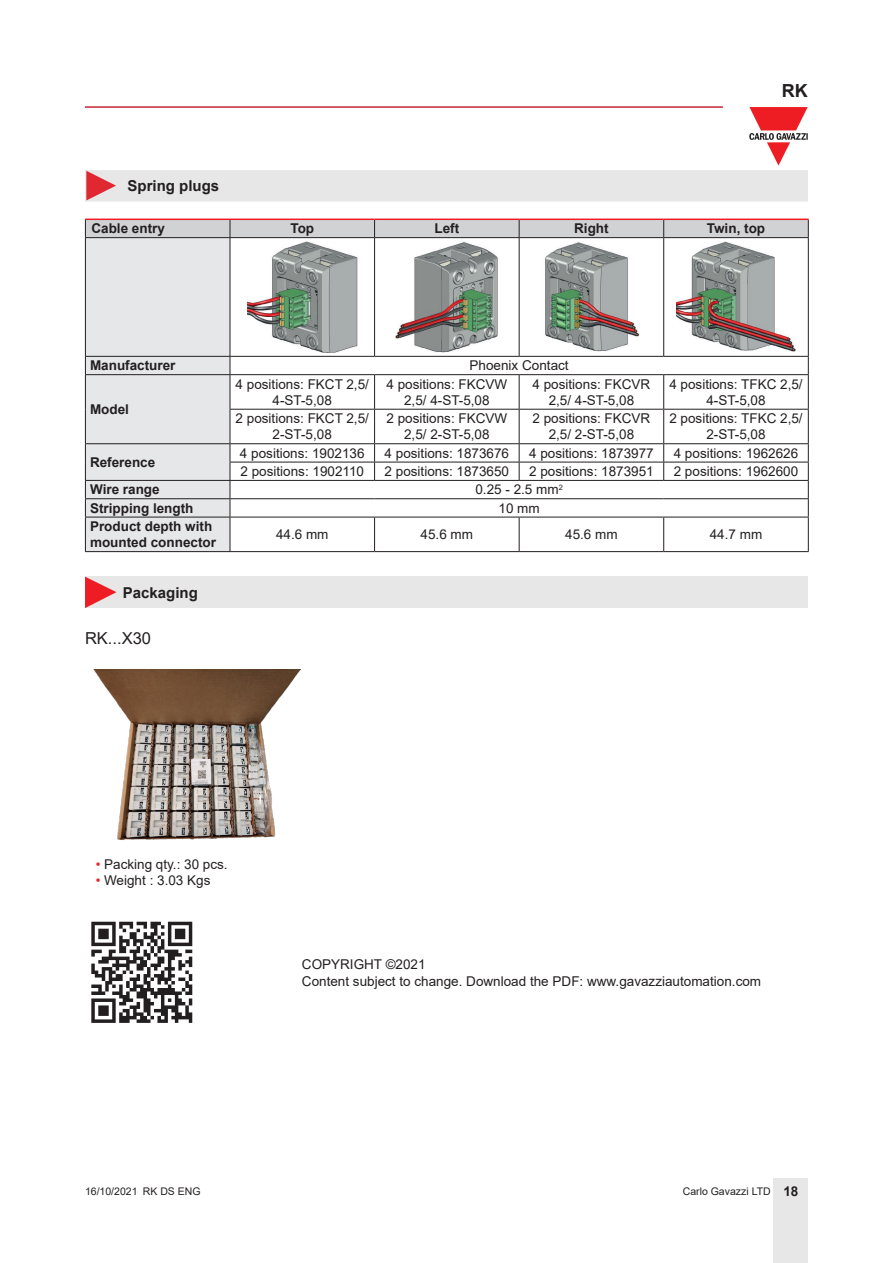
<style>
.page{position:relative;width:893px;height:1263px;background:#fff}
.page>*{position:absolute;margin:0;border:0;box-sizing:border-box;transform-origin:0 0}
.t1{font:700 18px "Arial";color:#231f20}
.t2{font:16.5px "Arial";color:#231f20}
.t3{font:700 15px "Arial";color:#231f20}
.t4{font:13.5px/16.2px "Arial";color:#231f20;text-align:center}
.t5{font:700 13.5px/16.2px "Arial";color:#231f20}
.t6{font:10.5px "Arial";color:#231f20}
.s1{color:#ee1d23}
.s2{font-weight:700;font-size:13.5px}
</style>
<div class="page">
<hr style="left:85px;top:106px;width:638px;height:2px;background:#c42633">
<div style="left:774px;top:1178px;width:34px;height:85px;background:#e7e7e8"></div>
<img style="left:91px;top:921px;width:102px;height:102px">
<svg style="left:85px;top:107px;width:723px;height:95px"></svg>
<div style="left:86px;top:238px;width:144px;height:313px;background:#e6e7e9"></div>
<svg style="left:85px;top:219px;width:724px;height:18px;background:#d1c6c8"></svg>
<hr style="left:85px;top:237px;width:145px;height:1px;background:#231f20">
<hr style="left:85px;top:238px;width:1px;height:118px;background:#231f20">
<hr style="left:230px;top:237px;width:145px;height:1px;background:#231f20">
<hr style="left:230px;top:238px;width:1px;height:118px;background:#231f20">
<hr style="left:375px;top:237px;width:144px;height:1px;background:#231f20">
<hr style="left:374px;top:238px;width:1px;height:118px;background:#231f20">
<hr style="left:519px;top:237px;width:145px;height:1px;background:#231f20">
<hr style="left:519px;top:238px;width:1px;height:118px;background:#231f20">
<hr style="left:664px;top:237px;width:145px;height:1px;background:#231f20">
<hr style="left:663px;top:238px;width:1px;height:118px;background:#231f20">
<hr style="left:808px;top:238px;width:1px;height:118px;background:#231f20">
<hr style="left:85px;top:356px;width:145px;height:1px;background:#231f20">
<svg style="left:85px;top:357px;width:1px;height:17px"></svg>
<hr style="left:230px;top:356px;width:145px;height:1px;background:#231f20">
<svg style="left:230px;top:357px;width:1px;height:17px"></svg>
<hr style="left:375px;top:356px;width:144px;height:1px;background:#231f20">
<hr style="left:519px;top:356px;width:145px;height:1px;background:#231f20">
<hr style="left:664px;top:356px;width:145px;height:1px;background:#231f20">
<svg style="left:808px;top:357px;width:1px;height:17px"></svg>
<hr style="left:85px;top:374px;width:145px;height:1px;background:#231f20">
<hr style="left:85px;top:375px;width:1px;height:34px;background:#231f20">
<hr style="left:230px;top:374px;width:145px;height:1px;background:#231f20">
<hr style="left:230px;top:375px;width:1px;height:34px;background:#231f20">
<hr style="left:375px;top:374px;width:144px;height:1px;background:#231f20">
<hr style="left:374px;top:375px;width:1px;height:34px;background:#231f20">
<hr style="left:519px;top:374px;width:145px;height:1px;background:#231f20">
<hr style="left:519px;top:375px;width:1px;height:34px;background:#231f20">
<hr style="left:664px;top:374px;width:145px;height:1px;background:#231f20">
<hr style="left:663px;top:375px;width:1px;height:34px;background:#231f20">
<hr style="left:808px;top:375px;width:1px;height:34px;background:#231f20">
<hr style="left:85px;top:409px;width:1px;height:34px;background:#231f20">
<hr style="left:230px;top:409px;width:145px;height:1px;background:#231f20">
<hr style="left:230px;top:410px;width:1px;height:33px;background:#231f20">
<hr style="left:375px;top:409px;width:144px;height:1px;background:#231f20">
<hr style="left:374px;top:410px;width:1px;height:33px;background:#231f20">
<hr style="left:519px;top:409px;width:145px;height:1px;background:#231f20">
<hr style="left:519px;top:410px;width:1px;height:33px;background:#231f20">
<hr style="left:664px;top:409px;width:145px;height:1px;background:#231f20">
<hr style="left:663px;top:410px;width:1px;height:33px;background:#231f20">
<hr style="left:808px;top:410px;width:1px;height:33px;background:#231f20">
<hr style="left:85px;top:443px;width:145px;height:1px;background:#231f20">
<hr style="left:230px;top:443px;width:145px;height:1px;background:#231f20">
<hr style="left:375px;top:443px;width:144px;height:1px;background:#231f20">
<hr style="left:519px;top:443px;width:145px;height:1px;background:#231f20">
<hr style="left:664px;top:443px;width:145px;height:1px;background:#231f20">
<hr style="left:230px;top:462px;width:145px;height:1px;background:#231f20">
<hr style="left:375px;top:462px;width:144px;height:1px;background:#231f20">
<svg style="left:374px;top:444px;width:1px;height:36px"></svg>
<hr style="left:519px;top:462px;width:145px;height:1px;background:#231f20">
<svg style="left:519px;top:444px;width:1px;height:36px"></svg>
<hr style="left:664px;top:462px;width:145px;height:1px;background:#231f20">
<svg style="left:663px;top:444px;width:1px;height:36px"></svg>
<hr style="left:85px;top:480px;width:145px;height:1px;background:#231f20">
<hr style="left:230px;top:480px;width:145px;height:1px;background:#231f20">
<hr style="left:375px;top:480px;width:144px;height:1px;background:#231f20">
<hr style="left:519px;top:480px;width:145px;height:1px;background:#231f20">
<hr style="left:664px;top:480px;width:145px;height:1px;background:#231f20">
<hr style="left:85px;top:498px;width:145px;height:1px;background:#231f20">
<svg style="left:85px;top:444px;width:1px;height:73px"></svg>
<hr style="left:230px;top:498px;width:145px;height:1px;background:#231f20">
<svg style="left:230px;top:444px;width:1px;height:73px"></svg>
<hr style="left:375px;top:498px;width:144px;height:1px;background:#231f20">
<hr style="left:519px;top:498px;width:145px;height:1px;background:#231f20">
<hr style="left:664px;top:498px;width:145px;height:1px;background:#231f20">
<svg style="left:808px;top:444px;width:1px;height:73px"></svg>
<hr style="left:85px;top:517px;width:145px;height:1px;background:#231f20">
<hr style="left:85px;top:517px;width:1px;height:34px;background:#231f20">
<hr style="left:230px;top:517px;width:145px;height:1px;background:#231f20">
<hr style="left:230px;top:517px;width:1px;height:34px;background:#231f20">
<hr style="left:375px;top:517px;width:144px;height:1px;background:#231f20">
<hr style="left:374px;top:517px;width:1px;height:34px;background:#231f20">
<hr style="left:519px;top:517px;width:145px;height:1px;background:#231f20">
<hr style="left:519px;top:517px;width:1px;height:34px;background:#231f20">
<hr style="left:664px;top:517px;width:145px;height:1px;background:#231f20">
<hr style="left:663px;top:517px;width:1px;height:34px;background:#231f20">
<hr style="left:808px;top:517px;width:1px;height:34px;background:#231f20">
<hr style="left:85px;top:551px;width:145px;height:1px;background:#231f20">
<hr style="left:230px;top:551px;width:145px;height:1px;background:#231f20">
<hr style="left:375px;top:551px;width:144px;height:1px;background:#231f20">
<hr style="left:519px;top:551px;width:145px;height:1px;background:#231f20">
<hr style="left:664px;top:551px;width:145px;height:1px;background:#231f20">
<img style="left:248px;top:242px;width:109px;height:110px">
<img style="left:395px;top:242px;width:103px;height:110px">
<img style="left:545px;top:242px;width:94px;height:110px">
<img style="left:677px;top:242px;width:118px;height:110px">
<div style="left:85px;top:577px;width:723px;height:31px;background:#e7e7e8"></div>
<svg style="left:85px;top:577px;width:31px;height:31px"></svg>
<img style="left:94px;top:670px;width:207px;height:170px">
<h1 class="t1" style="left:782px;top:78px;width:27px">RK</h1>
<p class="t3" style="left:128px;top:175px;width:93px">Spring plugs</p>
<p class="t5" style="left:91px;top:221px;width:75px">Cable entry</p>
<p class="t5" style="left:290px;top:221px;width:25px">Top</p>
<p class="t5" style="left:434px;top:221px;width:26px">Left</p>
<p class="t5" style="left:574px;top:221px;width:36px">Right</p>
<p class="t5" style="left:707px;top:221px;width:60px">Twin, top</p>
<p class="t5" style="left:90px;top:358px;width:87px">Manufacturer</p>
<p class="t4" style="left:470px;top:357px;width:101px">Phoenix Contact</p>
<p class="t5" style="left:90px;top:401px;width:41px">Model</p>
<p class="t4" style="left:236px;top:376px;width:135px">4 positions: FKCT 2,5/<br>4-ST-5,08</p>
<p class="t4" style="left:386px;top:376px;width:122px">4 positions: FKCVW<br>2,5/ 4-ST-5,08</p>
<p class="t4" style="left:533px;top:376px;width:119px">4 positions: FKCVR<br>2,5/ 4-ST-5,08</p>
<p class="t4" style="left:669px;top:376px;width:135px">4 positions: TFKC 2,5/<br>4-ST-5,08</p>
<p class="t4" style="left:236px;top:410px;width:135px">2 positions: FKCT 2,5/<br>2-ST-5,08</p>
<p class="t4" style="left:386px;top:410px;width:122px">2 positions: FKCVW<br>2,5/ 2-ST-5,08</p>
<p class="t4" style="left:533px;top:410px;width:119px">2 positions: FKCVR<br>2,5/ 2-ST-5,08</p>
<p class="t4" style="left:669px;top:410px;width:135px">2 positions: TFKC 2,5/<br>2-ST-5,08</p>
<p class="t5" style="left:90px;top:454px;width:67px">Reference</p>
<p class="t4" style="left:240px;top:445px;width:126px">4 positions: 1902136</p>
<p class="t4" style="left:385px;top:445px;width:126px">4 positions: 1873676</p>
<p class="t4" style="left:529px;top:445px;width:126px">4 positions: 1873977</p>
<p class="t4" style="left:674px;top:445px;width:126px">4 positions: 1962626</p>
<p class="t4" style="left:240px;top:463px;width:125px">2 positions: 1902110</p>
<p class="t4" style="left:385px;top:463px;width:126px">2 positions: 1873650</p>
<p class="t4" style="left:529px;top:463px;width:126px">2 positions: 1873951</p>
<p class="t4" style="left:674px;top:463px;width:126px">2 positions: 1962600</p>
<p class="t5" style="left:90px;top:482px;width:71px">Wire range</p>
<p class="t4" style="left:475px;top:482px;width:89px">0.25 - 2.5 mm<sup>2</sup></p>
<p class="t5" style="left:90px;top:500px;width:105px">Stripping length</p>
<p class="t4" style="left:498px;top:500px;width:43px">10 mm</p>
<p class="t5" style="left:90px;top:518px;width:128px">Product depth with mounted connector</p>
<p class="t4" style="left:276px;top:526px;width:54px">44.6 mm</p>
<p class="t4" style="left:421px;top:526px;width:54px">45.6 mm</p>
<p class="t4" style="left:565px;top:526px;width:54px">45.6 mm</p>
<p class="t4" style="left:710px;top:526px;width:54px">44.7 mm</p>
<p class="t3" style="left:123px;top:582px;width:77px">Packaging</p>
<p class="t2" style="left:85px;top:626px;width:68px">RK...X30</p>
<p class="t4" style="left:96px;top:856px;width:134px"><span class="s1">•</span> Packing qty.: 30 pcs.</p>
<p class="t4" style="left:96px;top:872px;width:116px"><span class="s1">•</span> Weight : 3.03 Kgs</p>
<p class="t4" style="left:302px;top:956px;width:461px;text-align:left">COPYRIGHT ©2021<br>Content subject to change. Download the PDF: www.gavazziautomation.com</p>
<p class="t6" style="left:85px;top:1183px;width:117px">16/10/2021 RK DS ENG</p>
<p class="t6" style="left:683px;top:1183px;width:117px">Carlo Gavazzi LTD <span class="s2">18</span></p>
</div>
